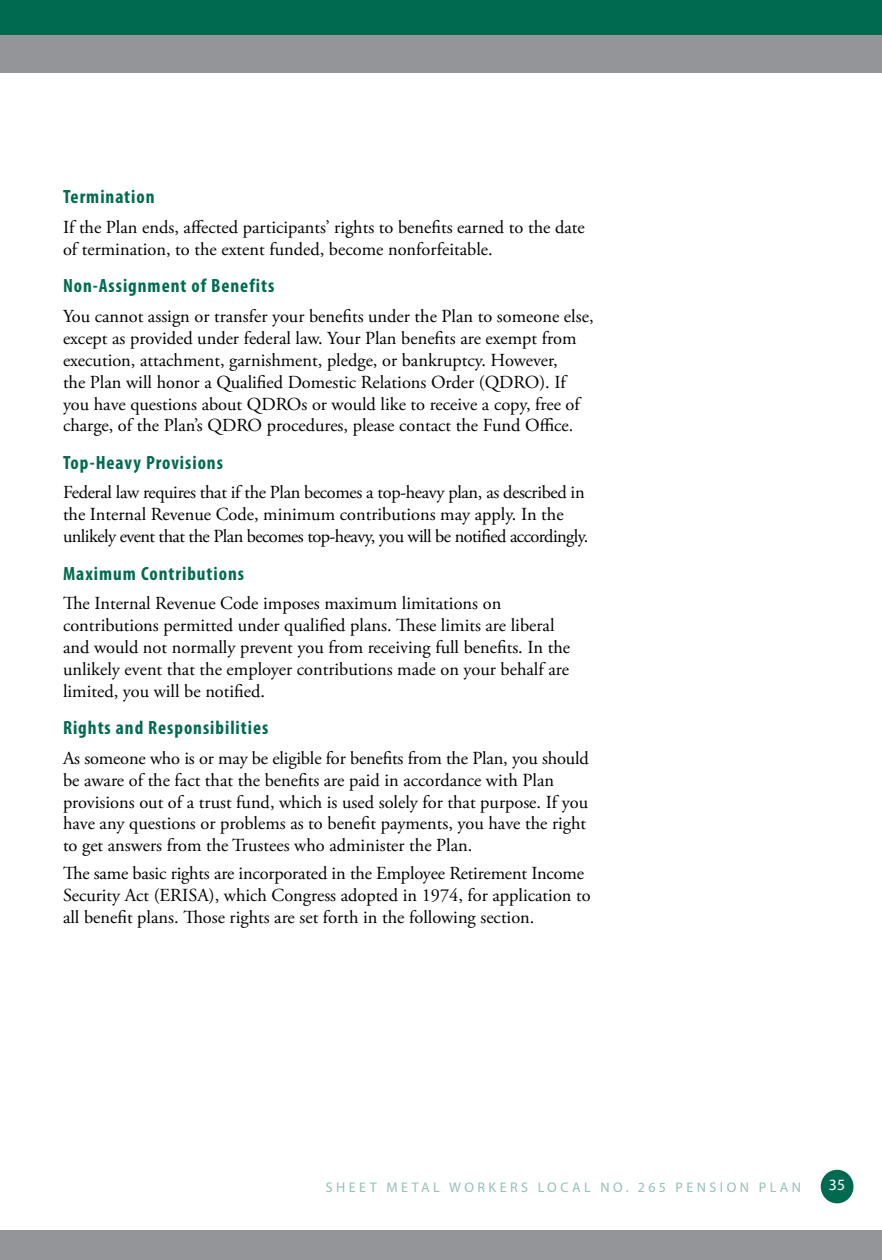
<style>
.page{position:relative;width:882px;height:1260px;background:#fff}
.page>*{position:absolute;margin:0;border:0;box-sizing:border-box;transform-origin:0 0}
.t1{font:700 condensed 19.25px "Myriad Pro";letter-spacing:.05em;color:#006a51}
.t2{font:18.38px/21.9px "Adobe Garamond Pro";color:#000}
.t3{font:18.38px/21.9px "Adobe Garamond Pro";letter-spacing:-.02em;color:#000}
.t4{font:15.75px "Myriad Pro";color:#fff}
.t5{font:14px "Myriad Pro";letter-spacing:.25em;color:#94c0b6}
</style>
<div class="page">
<div style="left:0;top:1230px;width:882px;height:30px;background:#939598"></div>
<div style="left:0;top:0;width:882px;height:35px;background:#006a51"></div>
<div style="left:0;top:35px;width:882px;height:38px;background:#939598"></div>
<div style="left:821px;top:1170px;width:33px;height:33px;background:#006a51;border-radius:50%"></div>
<p class="t1" style="left:63px;top:185px;width:93px">Termination</p>
<p class="t2" style="left:63px;top:217px;width:523px">If the Plan ends, affected participants’ rights to benefits earned to the date of termination, to the extent funded, become nonforfeitable.</p>
<p class="t1" style="left:63px;top:274px;width:213px">Non-Assignment of Benefits</p>
<p class="t2" style="left:63px;top:306px;width:532px">You cannot assign or transfer your benefits under the Plan to someone else, except as provided under federal law. Your Plan benefits are exempt from execution, attachment, garnishment, pledge, or bankruptcy. However,<br>the Plan will honor a Qualified Domestic Relations Order (QDRO). If you have questions about QDROs or would like to receive a copy, free of charge, of the Plan’s QDRO procedures, please contact the Fund Office.</p>
<p class="t1" style="left:63px;top:450px;width:161px">Top-Heavy Provisions</p>
<p class="t3" style="left:63px;top:482px;width:527px">Federal law requires that if the Plan becomes a top-heavy plan, as described in the Internal Revenue Code, minimum contributions may apply. In the unlikely event that the Plan becomes top-heavy, you will be notified accordingly.</p>
<p class="t1" style="left:63px;top:561px;width:183px">Maximum Contributions</p>
<p class="t2" style="left:63px;top:593px;width:509px">The Internal Revenue Code imposes maximum limitations on contributions permitted under qualified plans. These limits are liberal and would not normally prevent you from receiving full benefits. In the unlikely event that the employer contributions made on your behalf are limited, you will be notified.</p>
<p class="t1" style="left:63px;top:716px;width:207px">Rights and Responsibilities</p>
<p class="t2" style="left:63px;top:748px;width:527px">As someone who is or may be eligible for benefits from the Plan, you should be aware of the fact that the benefits are paid in accordance with Plan provisions out of a trust fund, which is used solely for that purpose. If you have any questions or problems as to benefit payments, you have the right to get answers from the Trustees who administer the Plan.</p>
<p class="t2" style="left:63px;top:863px;width:529px">The same basic rights are incorporated in the Employee Retirement Income<br>Security Act (ERISA), which Congress adopted in 1974, for application to all benefit plans. Those rights are set forth in the following section.</p>
<p class="t5" style="left:326px;top:1178px;width:372px">SHEET METAL WORKERS LOCAL NO. 265 PENS</p>
<p class="t5" style="left:720px;top:1178px;width:19px">ION</p>
<p class="t5" style="left:759px;top:1178px;width:44px">P LAN</p>
<p class="t4" style="left:829px;top:1175px;width:18px">35</p>
</div>
